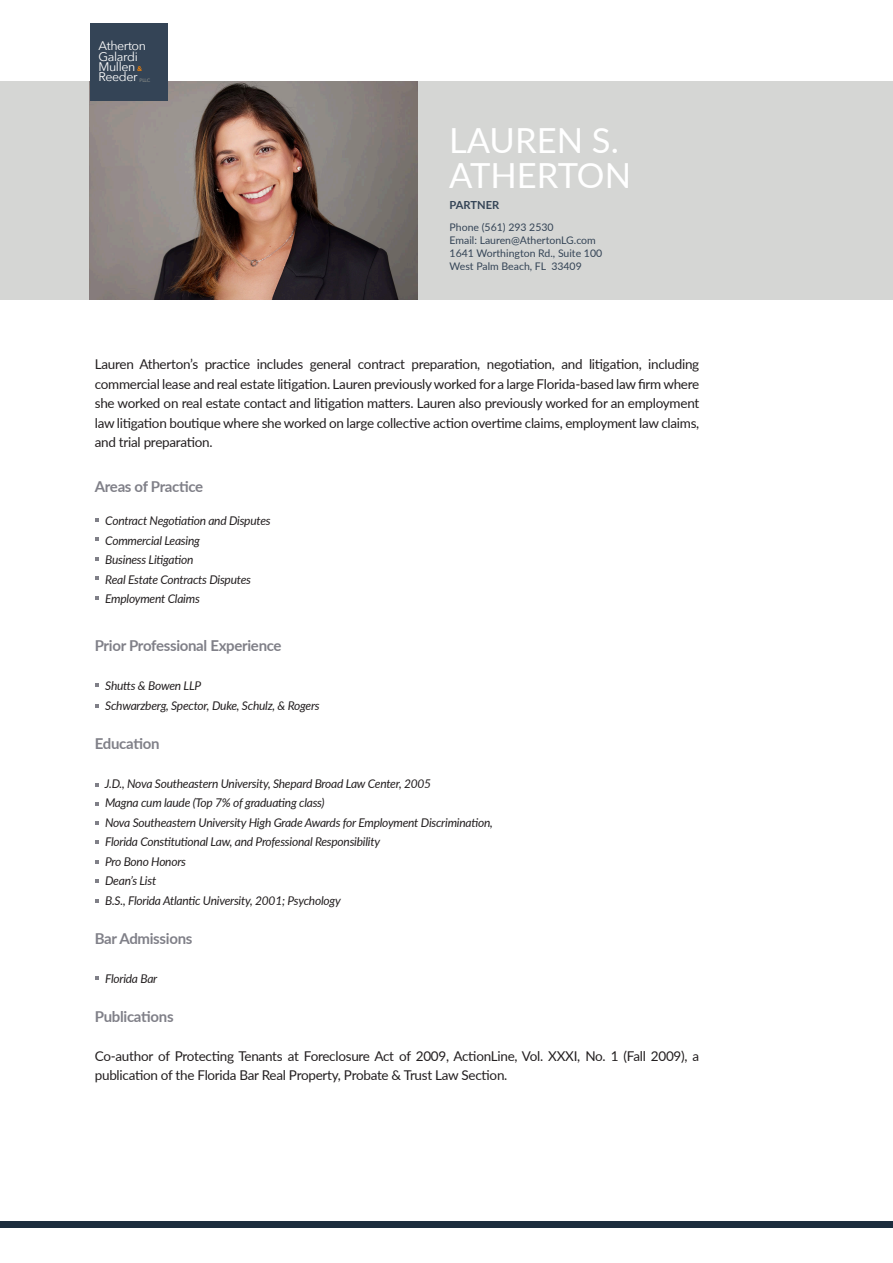
<style>
.page{position:relative;width:893px;height:1263px;background:#fff}
.page>*{position:absolute;margin:0;border:0;box-sizing:border-box;transform-origin:0 0}
.t1{font:34.65px/34.7px "Lato";color:#fff}
.t2{font:700 15px "Lato";letter-spacing:-.02em;color:#808088}
.t3{font:13.5px/19.5px "Lato";letter-spacing:-.02em;color:#231f20;text-align:justify}
.t4{font:12.45px/10.4px "Avenir Next";letter-spacing:-.03em;color:#fff}
.t5{font:italic 12px/19.5px "Lato";letter-spacing:-.02em;color:#231f20}
.t6{font:700 11.1px "Lato";color:#344456}
.t7{font:10.5px/13.4px "Lato";color:#344456}
.t8{font:600 6.6px "Avenir Next";color:#ff8600}
.t9{font:600 4.95px "Avenir Next";color:#7a8080}
</style>
<div class="page">
<div style="left:0;top:81px;width:893px;height:219px;background:#d5d6d4"></div>
<img style="left:90px;top:81px;width:328px;height:219px">
<svg style="left:95px;top:518px;width:4px;height:3px"></svg>
<svg style="left:95px;top:537px;width:4px;height:4px"></svg>
<svg style="left:95px;top:557px;width:4px;height:3px"></svg>
<svg style="left:95px;top:576px;width:4px;height:4px"></svg>
<svg style="left:95px;top:596px;width:4px;height:3px"></svg>
<svg style="left:95px;top:683px;width:4px;height:4px"></svg>
<svg style="left:95px;top:704px;width:4px;height:4px"></svg>
<svg style="left:95px;top:783px;width:4px;height:3px"></svg>
<svg style="left:95px;top:802px;width:4px;height:3px"></svg>
<svg style="left:95px;top:821px;width:4px;height:3px"></svg>
<svg style="left:95px;top:840px;width:4px;height:3px"></svg>
<svg style="left:95px;top:860px;width:4px;height:4px"></svg>
<svg style="left:95px;top:879px;width:4px;height:3px"></svg>
<svg style="left:95px;top:899px;width:4px;height:3px"></svg>
<svg style="left:95px;top:976px;width:4px;height:4px"></svg>
<div style="left:0;top:1221px;width:893px;height:7px;background:#1c2d3e"></div>
<div style="left:90px;top:23px;width:77px;height:77px;background:#344456"></div>
<p class="t4" style="left:98px;top:40px;width:49px">Atherton<br>Galardi<br>Mullen<br>Reeder</p>
<p class="t8" style="left:137px;top:63px;width:7px">&amp;</p>
<p class="t9" style="left:140px;top:76px;width:12px">PLLC</p>
<h1 class="t1" style="left:449px;top:122px;width:183px">LAUREN S.<br>ATHERTON</h1>
<p class="t6" style="left:450px;top:197px;width:51px">PARTNER</p>
<p class="t7" style="left:450px;top:220px;width:154px">Phone (561) 293 2530<br>Email: Lauren@AthertonLG.com<br>1641 Worthington Rd., Suite 100<br>West Palm Beach, FL 33409</p>
<p class="t3" style="left:95px;top:354px;width:606px">Lauren Atherton’s practice includes general contract preparation, negotiation, and litigation, including commercial lease and real estate litigation. Lauren previously worked for a large Florida-based law firm where she worked on real estate contact and litigation matters. Lauren also previously worked for an employment law litigation boutique where she worked on large collective action overtime claims, employment law claims, and trial preparation.</p>
<p class="t2" style="left:95px;top:476px;width:110px">Areas of Practice</p>
<p class="t5" style="left:105px;top:511px;width:167px">Contract Negotiation and Disputes<br>Commercial Leasing<br>Business Litigation<br>Real Estate Contracts Disputes<br>Employment Claims</p>
<p class="t2" style="left:95px;top:635px;width:188px">Prior Professional Experience</p>
<p class="t5" style="left:105px;top:676px;width:216px">Shutts &amp; Bowen LLP<br>Schwarzberg, Spector, Duke, Schulz, &amp; Rogers</p>
<p class="t2" style="left:95px;top:732px;width:66px">Education</p>
<p class="t5" style="left:105px;top:773px;width:390px">J.D., Nova Southeastern University, Shepard Broad Law Center, 2005<br>Magna cum laude (Top 7% of graduating class)<br>Nova Southeastern University High Grade Awards for Employment Discrimination, Florida Constitutional Law, and Professional Responsibility<br>Pro Bono Honors<br>Dean’s List<br>B.S., Florida Atlantic University, 2001; Psychology</p>
<p class="t2" style="left:95px;top:927px;width:99px">Bar Admissions</p>
<p class="t5" style="left:105px;top:968px;width:54px">Florida Bar</p>
<p class="t2" style="left:95px;top:1005px;width:80px">Publications</p>
<p class="t3" style="left:95px;top:1046px;width:606px">Co-author of Protecting Tenants at Foreclosure Act of 2009, ActionLine, Vol. XXXI, No. 1 (Fall 2009), a publication of the Florida Bar Real Property, Probate &amp; Trust Law Section.</p>
</div>
